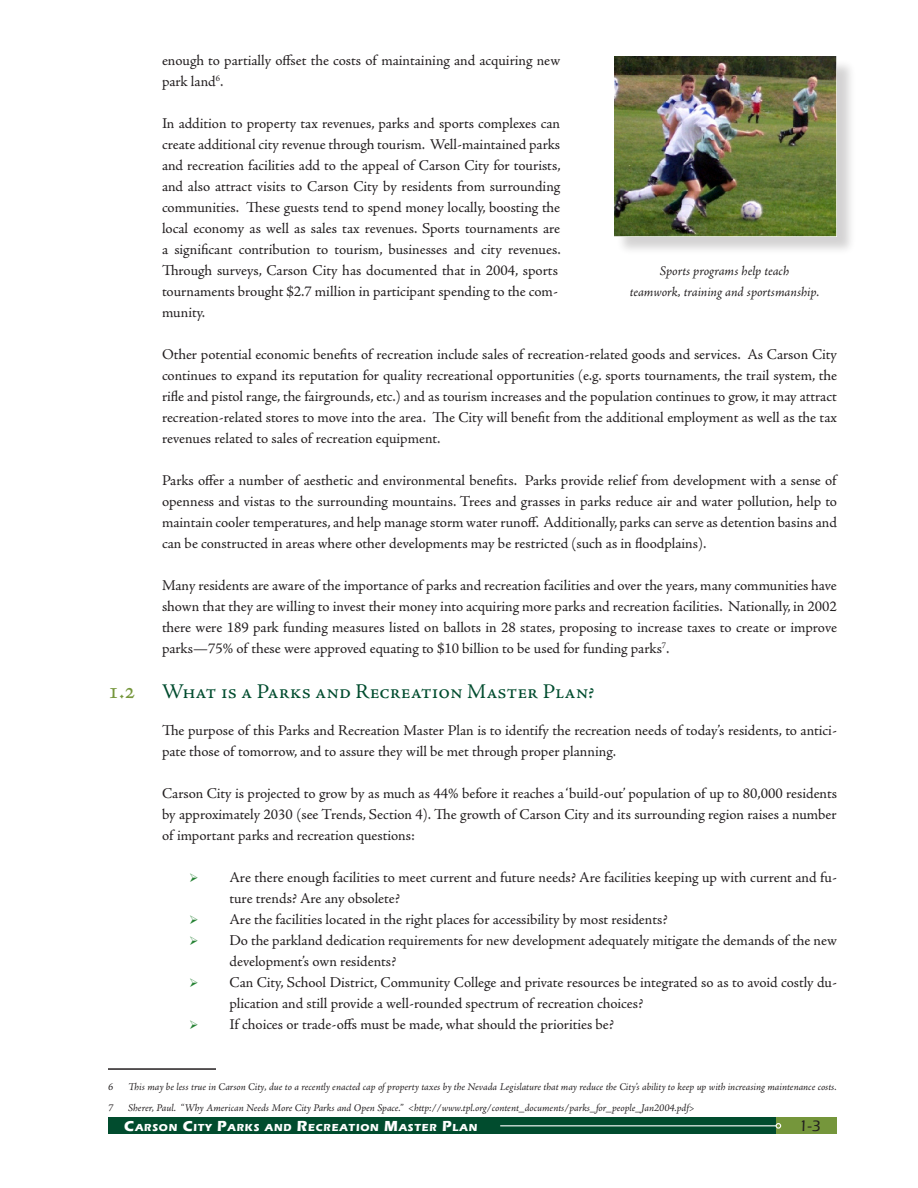
<style>
.page{position:relative;width:918px;height:1188px;background:#fff}
.page>*{position:absolute;margin:0;border:0;box-sizing:border-box;transform-origin:0 0}
.t1{font:21px "Adobe Jenson Pro";color:#014c2e}
.t2{font:500 15.75px "Eras ITC";color:#231f20}
.t3{font:15px/21px "Adobe Jenson Pro";letter-spacing:.005em;color:#231f20}
.t4{font:italic 13.5px/21px "Adobe Jenson Pro";letter-spacing:-.005em;color:#231f20;text-align:center}
.t5{font:italic 10.5px/21px "Adobe Jenson Pro";letter-spacing:-.005em;color:#231f20}
.t6{font:700 10.5px "Eras ITC";letter-spacing:.07em;color:#fff}
.s1{font-size:24px;color:#75963b}
.s2{color:#268234}
.s3{font-size:15px}
</style>
<div class="page">
<div style="left:772px;top:1118px;width:65px;height:16px;background:#75963b"></div>
<div style="left:108px;top:1118px;width:668px;height:16px;background:#014c2e"></div>
<hr style="left:500px;top:1125px;width:276px;height:1px;background:#fff">
<svg style="left:776px;top:1123px;width:5px;height:6px"></svg>
<hr style="left:108px;top:1068px;width:108px;height:2px;background:#231f20">
<div style="left:616px;top:58px;width:241px;height:199px;background:#231f20;opacity:.2"></div>
<img style="left:614px;top:57px;width:223px;height:180px">
<p class="t3" style="left:162px;top:50px;width:400px">enough to partially offset the costs of maintaining and acquiring new park land .</p>
<p class="t3" style="left:162px;top:113px;width:400px">In addition to property tax revenues, parks and sports complexes can create additional city revenue through tourism. Well-maintained parks and recreation facilities add to the appeal of Carson City for tourists, and also attract visits to Carson City by residents from surrounding communities. These guests tend to spend money locally, boosting the local economy as well as sales tax revenues. Sports tournaments are a significant contribution to tourism, businesses and city revenues.<br>Through surveys, Carson City has documented that in 2004, sports tournaments brought $2.7 million in participant spending to the com&shy;munity.</p>
<p class="t3" style="left:162px;top:344px;width:677px;text-align:justify">Other potential economic benefits of recreation include sales of recreation-related goods and services. As Carson City continues to expand its reputation for quality recreational opportunities (e.g. sports tournaments, the trail system, the rifle and pistol range, the fairgrounds, etc.) and as tourism increases and the population continues to grow, it may attract recreation-related stores to move into the area. The City will benefit from the additional employment as well as the tax revenues related to sales of recreation equipment.</p>
<p class="t3" style="left:162px;top:470px;width:678px;text-align:justify">Parks offer a number of aesthetic and environmental benefits. Parks provide relief from development with a sense of openness and vistas to the surrounding mountains. Trees and grasses in parks reduce air and water pollution, help to maintain cooler temperatures, and help manage storm water runoff. Additionally, parks can serve as detention basins and can be constructed in areas where other developments may be restricted (such as in floodplains).</p>
<p class="t3" style="left:162px;top:575px;width:676px;text-align:justify">Many residents are aware of the importance of parks and recreation facilities and over the years, many communities have shown that they are willing to invest their money into acquiring more parks and recreation facilities. Nationally, in 2002 there were 189 park funding measures listed on ballots in 28 states, proposing to increase taxes to create or improve parks—75% of these were approved equating to $10 billion to be used for funding parks .</p>
<h1 class="t1" style="left:108px;top:679px;width:488px"><span class="s1">1.2</span> What is a Parks and Recreation Master Plan?</h1>
<p class="t3" style="left:162px;top:720px;width:677px">The purpose of this Parks and Recreation Master Plan is to identify the recreation needs of today’s residents, to antici&shy;pate those of tomorrow, and to assure they will be met through proper planning.</p>
<p class="t3" style="left:162px;top:783px;width:677px;text-align:justify">Carson City is projected to grow by as much as 44% before it reaches a ‘build-out’ population of up to 80,000 residents by approximately 2030 (see Trends, Section 4). The growth of Carson City and its surrounding region raises a number of important parks and recreation questions:</p>
<p class="t3" style="left:230px;top:867px;width:609px;text-indent:-40px"><span class="s2">➢</span> Are there enough facilities to meet current and future needs? Are facilities keeping up with current and fu&shy;ture trends? Are any obsolete?</p>
<p class="t3" style="left:189px;top:909px;width:480px"><span class="s2">➢</span> Are the facilities located in the right places for accessibility by most residents?</p>
<p class="t3" style="left:230px;top:930px;width:609px;text-indent:-40px"><span class="s2">➢</span> Do the parkland dedication requirements for new development adequately mitigate the demands of the new development’s own residents?</p>
<p class="t3" style="left:230px;top:972px;width:609px;text-indent:-40px"><span class="s2">➢</span> Can City, School District, Community College and private resources be integrated so as to avoid costly du&shy;plication and still provide a well-rounded spectrum of recreation choices?</p>
<p class="t3" style="left:189px;top:1014px;width:427px"><span class="s2">➢</span> If choices or trade-offs must be made, what should the priorities be?</p>
<p class="t4" style="left:630px;top:261px;width:191px">Sports programs help teach<br>teamwork, training and sportsmanship.</p>
<p class="t5" style="left:128px;top:1077px;width:710px">This may be less true in Carson City, due to a recently enacted cap of property taxes by the Nevada Legislature that may reduce the City’s ability to keep up with increasing maintenance costs.<br>Sherer, Paul. “Why American Needs More City Parks and Open Space.” &lt;http://www.tpl.org/content_documents/parks_for_people_Jan2004.pdf&gt;</p>
<p class="t6" style="left:124px;top:1122px;width:355px"><span class="s3">C</span>ARSON <span class="s3">C</span>ITY <span class="s3">P</span>ARKS AND <span class="s3">R</span>ECREATION <span class="s3">M</span>ASTER <span class="s3">P</span>LAN</p>
<p class="t2" style="left:799px;top:1117px;width:23px">1-3</p>
</div>
